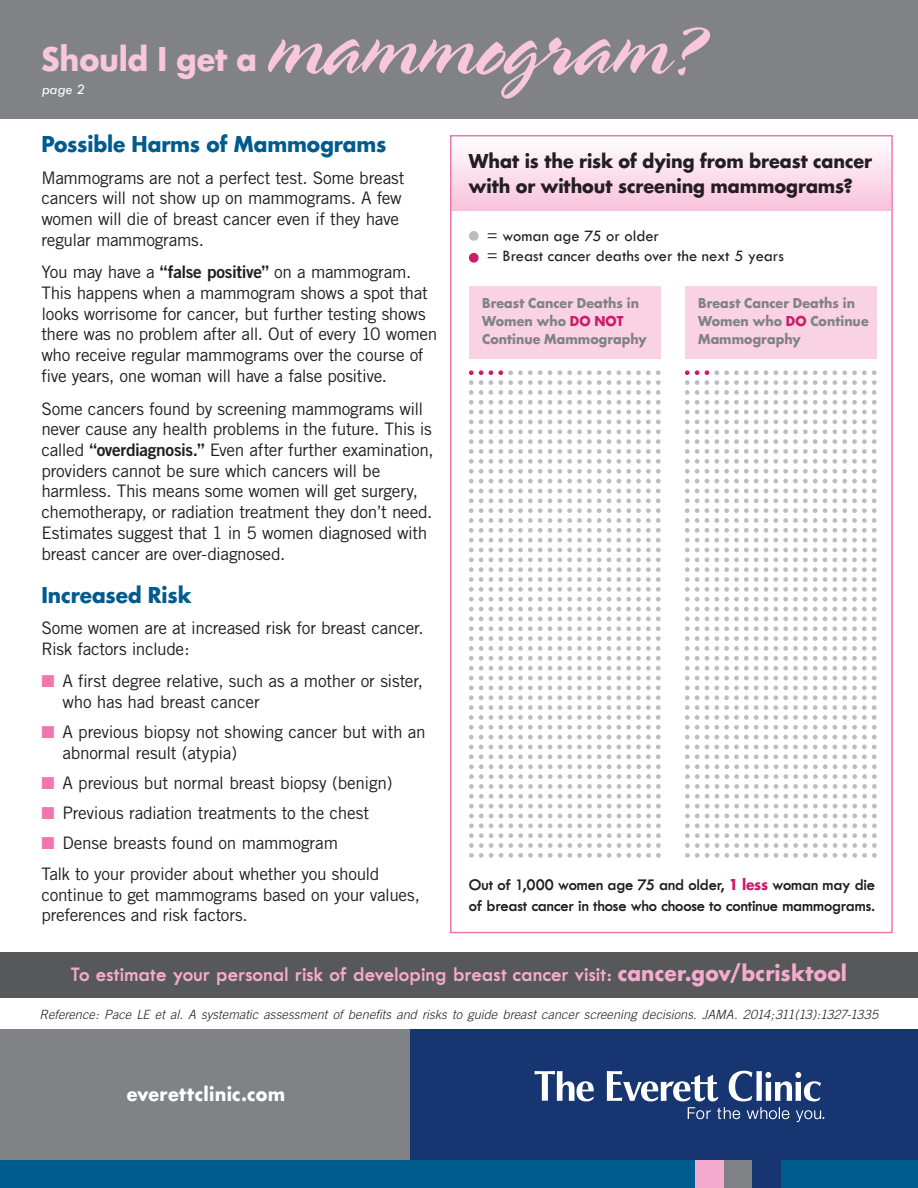
<style>
.page{position:relative;width:918px;height:1188px;background:#fff}
.page>*{position:absolute;margin:0;border:0;box-sizing:border-box;transform-origin:0 0}
.t1{font:88.5px "Spring LP";color:#f8c7dc}
.t2{font:36px "Renner Bold Archi Type";letter-spacing:-.005em;color:#f8c7dc}
.t3{font:24px "Renner Bold Archi Type";letter-spacing:-.005em;color:#005b8f}
.t4{font:600 21px "Tw Cen";letter-spacing:.005em;color:#f5abcd}
.t5{font:21px/25.2px "Renner Bold Archi Type";letter-spacing:-.005em;color:#231f20}
.t6{font:21px "Renner Bold Archi Type";letter-spacing:.015em;color:#fff}
.t7{font:17.25px/20.7px "Trade Gothic";letter-spacing:-.02em;color:#231f20}
.t8{font:600 16.5px/21px "Tw Cen";letter-spacing:-.01em;color:#231f20}
.t9{font:16.5px/19.8px "Tw Cen";color:#231f20}
.t10{font:15px/18px "Renner Bold Archi Type";letter-spacing:.005em;color:#808285}
.t11{font:italic 15px "Tw Cen";color:#fff}
.t12{font:italic 300 12.75px "Trade Gothic";letter-spacing:.005em;color:#231f20}
.s1{font-family:"Trade Gothic Bold Two"}
.s2{color:#f176ae}
.s3{color:#cc1b68}
.s4{font-family:"Renner Bold Archi Type";font-weight:400;color:#cc1b68}
.s5{font-family:"Renner Bold Archi Type";font-weight:400;font-size:24px}
</style>
<div class="page">
<div style="left:452px;top:137px;width:439px;height:74px;background:linear-gradient(to bottom,#fefeff,#f8c3db)"></div>
<div style="left:0;top:1030px;width:448px;height:131px;background:#808285"></div>
<div style="left:410px;top:1030px;width:508px;height:131px;background:#173570"></div>
<div style="left:0;top:1160px;width:918px;height:28px;background:#005b8f"></div>
<svg style="left:796px;top:1110px;width:28px;height:12px"></svg>
<svg style="left:717px;top:1107px;width:23px;height:12px"></svg>
<svg style="left:747px;top:1107px;width:42px;height:12px"></svg>
<svg style="left:688px;top:1107px;width:23px;height:12px"></svg>
<svg style="left:535px;top:1071px;width:59px;height:30px"></svg>
<svg style="left:729px;top:1071px;width:92px;height:30px"></svg>
<svg style="left:607px;top:1071px;width:111px;height:30px"></svg>
<div style="left:752px;top:1160px;width:29px;height:28px;background:#173570"></div>
<div style="left:724px;top:1160px;width:28px;height:28px;background:#808285"></div>
<div style="left:695px;top:1160px;width:29px;height:28px;background:#f5abcd"></div>
<div style="left:0;top:0;width:918px;height:118px;background:#808285"></div>
<div style="left:0;top:952px;width:918px;height:45px;background:#57585a"></div>
<div style="left:450px;top:135px;width:443px;height:798px;border:2px solid #f176ae"></div>
<div style="left:469px;top:253px;width:10px;height:10px;background:#cc1b68;border-radius:50%"></div>
<div style="left:469px;top:231px;width:10px;height:10px;background:#bcbdc0;border-radius:50%"></div>
<div style="left:469px;top:286px;width:192px;height:73px;background:#f9d3e3"></div>
<svg style="left:469px;top:370px;width:14px;height:44px"></svg>
<svg style="left:617px;top:370px;width:44px;height:44px"></svg>
<svg style="left:489px;top:370px;width:122px;height:44px"></svg>
<svg style="left:469px;top:420px;width:14px;height:63px"></svg>
<svg style="left:617px;top:420px;width:44px;height:63px"></svg>
<svg style="left:489px;top:420px;width:122px;height:63px"></svg>
<svg style="left:469px;top:489px;width:14px;height:122px"></svg>
<svg style="left:617px;top:489px;width:44px;height:122px"></svg>
<svg style="left:489px;top:489px;width:122px;height:122px"></svg>
<svg style="left:469px;top:617px;width:14px;height:63px"></svg>
<svg style="left:469px;top:686px;width:14px;height:53px"></svg>
<svg style="left:617px;top:617px;width:44px;height:63px"></svg>
<svg style="left:617px;top:686px;width:44px;height:53px"></svg>
<svg style="left:489px;top:617px;width:122px;height:63px"></svg>
<svg style="left:489px;top:686px;width:122px;height:53px"></svg>
<svg style="left:469px;top:814px;width:24px;height:44px"></svg>
<svg style="left:627px;top:814px;width:34px;height:44px"></svg>
<svg style="left:469px;top:745px;width:192px;height:63px"></svg>
<svg style="left:499px;top:814px;width:122px;height:44px"></svg>
<svg style="left:685px;top:370px;width:14px;height:44px"></svg>
<svg style="left:833px;top:370px;width:44px;height:44px"></svg>
<svg style="left:705px;top:370px;width:122px;height:44px"></svg>
<svg style="left:685px;top:420px;width:14px;height:63px"></svg>
<svg style="left:833px;top:420px;width:44px;height:63px"></svg>
<svg style="left:705px;top:420px;width:122px;height:63px"></svg>
<svg style="left:685px;top:489px;width:14px;height:122px"></svg>
<svg style="left:833px;top:489px;width:44px;height:122px"></svg>
<svg style="left:705px;top:489px;width:122px;height:122px"></svg>
<svg style="left:685px;top:617px;width:14px;height:63px"></svg>
<svg style="left:685px;top:686px;width:14px;height:53px"></svg>
<svg style="left:833px;top:617px;width:44px;height:63px"></svg>
<svg style="left:833px;top:686px;width:44px;height:53px"></svg>
<svg style="left:705px;top:617px;width:122px;height:63px"></svg>
<svg style="left:705px;top:686px;width:122px;height:53px"></svg>
<svg style="left:685px;top:814px;width:24px;height:44px"></svg>
<svg style="left:843px;top:814px;width:34px;height:44px"></svg>
<svg style="left:685px;top:745px;width:192px;height:63px"></svg>
<svg style="left:715px;top:814px;width:122px;height:44px"></svg>
<div style="left:685px;top:286px;width:192px;height:73px;background:#f9d3e3"></div>
<h2 class="t2" style="left:41px;top:37px;width:217px">Should I get a</h2>
<p class="t11" style="left:42px;top:80px;width:44px">page 2</p>
<h1 class="t1" style="left:267px;top:-5px;width:442px">mammogram?</h1>
<h3 class="t3" style="left:41px;top:130px;width:347px">Possible Harms of Mammograms</h3>
<p class="t7" style="left:41px;top:167px;width:365px">Mammograms are not a perfect test. Some breast cancers will not show up on mammograms. A few women will die of breast cancer even if they have regular mammograms.</p>
<p class="t7" style="left:41px;top:262px;width:398px">You may have a <span class="s1">“false positive”</span> on a mammogram.<br>This happens when a mammogram shows a spot that looks worrisome for cancer, but further testing shows there was no problem after all. Out of every 10 women who receive regular mammograms over the course of five years, one woman will have a false positive.</p>
<p class="t7" style="left:41px;top:398px;width:394px">Some cancers found by screening mammograms will never cause any health problems in the future. This is called <span class="s1">“overdiagnosis.”</span> Even after further examination, providers cannot be sure which cancers will be harmless. This means some women will get surgery, chemotherapy, or radiation treatment they don’t need.<br>Estimates suggest that 1 in 5 women diagnosed with breast cancer are over-diagnosed.</p>
<h3 class="t3" style="left:41px;top:580px;width:152px">Increased Risk</h3>
<p class="t7" style="left:41px;top:618px;width:384px">Some women are at increased risk for breast cancer.<br>Risk factors include:</p>
<p class="t7" style="left:62px;top:670px;width:362px;text-indent:-21px"><span class="s2">■</span> A first degree relative, such as a mother or sister, who has had breast cancer</p>
<p class="t7" style="left:62px;top:721px;width:365px;text-indent:-21px"><span class="s2">■</span> A previous biopsy not showing cancer but with an abnormal result (atypia)</p>
<p class="t7" style="left:41px;top:772px;width:353px"><span class="s2">■</span> A previous but normal breast biopsy (benign)</p>
<p class="t7" style="left:41px;top:802px;width:329px"><span class="s2">■</span> Previous radiation treatments to the chest</p>
<p class="t7" style="left:41px;top:827px;width:340px;line-height:31.2px"><span class="s2">■</span> Dense breasts found on mammogram<br>Talk to your provider about whether you should</p>
<p class="t7" style="left:41px;top:884px;width:380px">continue to get mammograms based on your values, preferences and risk factors.</p>
<p class="t5" style="left:469px;top:148px;width:405px">What is the risk of dying from breast cancer with or without screening mammograms?</p>
<p class="t9" style="left:487px;top:226px;width:298px">= woman age 75 or older<br>= Breast cancer deaths over the next 5 years</p>
<p class="t10" style="left:482px;top:293px;width:166px">Breast Cancer Deaths in<br>Women who <span class="s3">DO NOT<br></span>Continue Mammography</p>
<p class="t10" style="left:698px;top:293px;width:172px">Breast Cancer Deaths in<br>Women who <span class="s3">DO</span> Continue<br>Mammography</p>
<p class="t8" style="left:469px;top:874px;width:408px">Out of 1,000 women age 75 and older, <span class="s4">1 less</span> woman may die of breast cancer in those who choose to continue mammograms.</p>
<p class="t4" style="left:71px;top:963px;width:778px">To estimate your personal risk of developing breast cancer visit: <span class="s5">cancer.gov/bcrisktool</span></p>
<p class="t12" style="left:40px;top:1007px;width:840px">Reference: Pace LE et al. A systematic assessment of benefits and risks to guide breast cancer screening decisions. JAMA. 2014;311(13):1327-1335</p>
<p class="t6" style="left:127px;top:1081px;width:160px">everettclinic.com</p>
</div>
